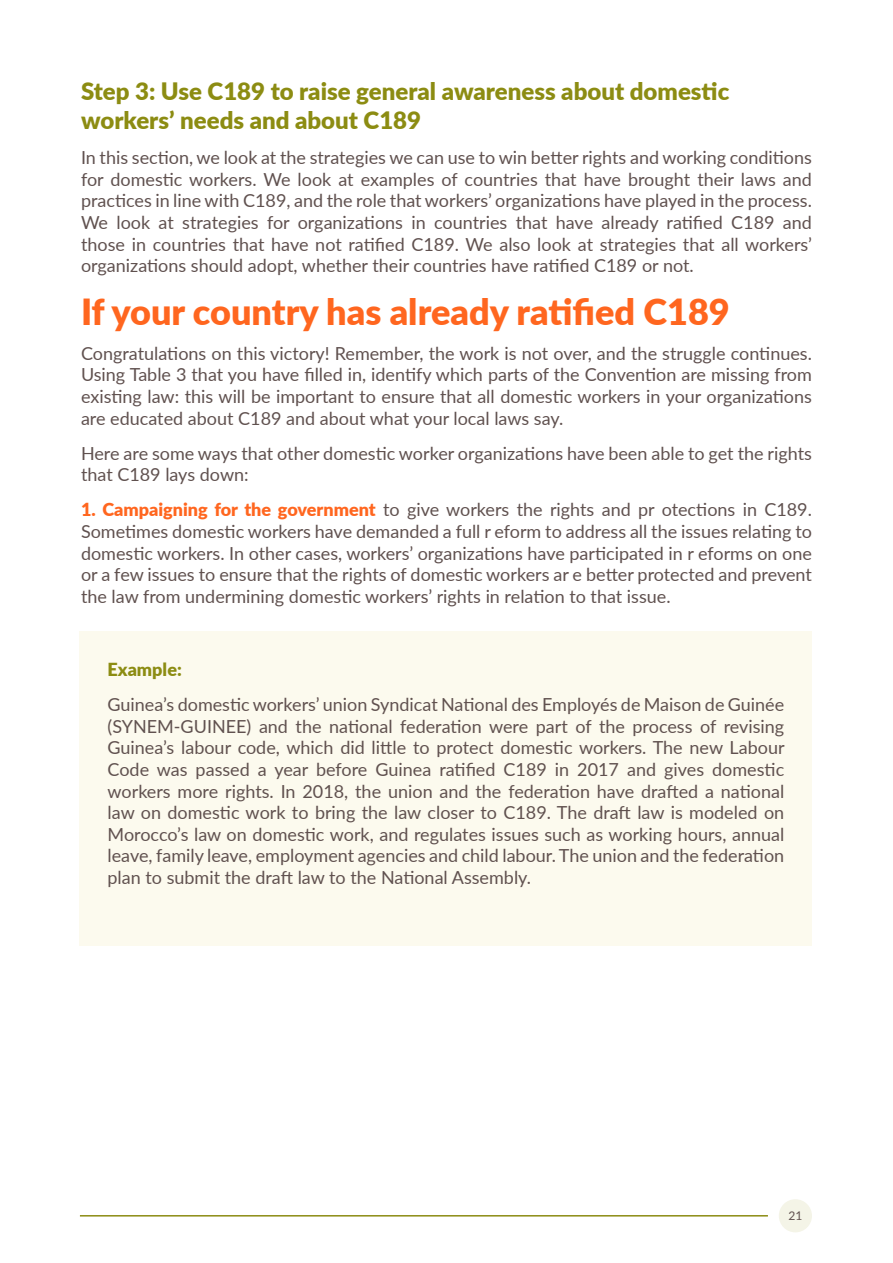
<style>
.page{position:relative;width:893px;height:1263px;background:#fff}
.page>*{position:absolute;margin:0;border:0;box-sizing:border-box;transform-origin:0 0}
.t1{font:900 36px "Lato";color:#ff661f}
.t2{font:900 24px/28.8px "Lato";color:#8c8c12}
.t3{font:18px/21.6px "Lato";color:#60514f;text-align:justify}
.t4{font:900 18px "Lato";color:#8c8c12}
.t5{font:12px "Lato";color:#60514f}
.s1{font-weight:900;color:#ff661f}
</style>
<div class="page">
<div style="left:779px;top:1199px;width:33px;height:33px;background:#f4f4e7;border-radius:50%"></div>
<hr style="left:80px;top:1215px;width:688px;height:1px;background:#8c8c12">
<div style="left:80px;top:631px;width:732px;height:315px;background:#fcfaee"></div>
<h2 class="t2" style="left:81px;top:76px;width:650px">Step 3: Use C189 to raise general awareness about domestic workers’ needs and about C189</h2>
<p class="t3" style="left:81px;top:146px;width:733px">In this section, we look at the strategies we can use to win better rights and working conditions for domestic workers. We look at examples of countries that have brought their laws and practices in line with C189, and the role that workers’ organizations have played in the process.<br>We look at strategies for organizations in countries that have already ratified C189 and those in countries that have not ratified C189. We also look at strategies that all workers’ organizations should adopt, whether their countries have ratified C189 or not.</p>
<h1 class="t1" style="left:81px;top:285px;width:650px">If your country has already ratified C189</h1>
<p class="t3" style="left:81px;top:342px;width:732px">Congratulations on this victory! Remember, the work is not over, and the struggle continues.<br>Using Table 3 that you have filled in, identify which parts of the Convention are missing from existing law: this will be important to ensure that all domestic workers in your organizations are educated about C189 and about what your local laws say.</p>
<p class="t3" style="left:81px;top:442px;width:732px">Here are some ways that other domestic worker organizations have been able to get the rights that C189 lays down:</p>
<p class="t3" style="left:81px;top:498px;width:732px"><span class="s1">1. Campaigning for the government</span> to give workers the rights and pr otections in C189.<br>Sometimes domestic workers have demanded a full r eform to address all the issues relating to domestic workers. In other cases, workers’ organizations have participated in r eforms on one or a few issues to ensure that the rights of domestic workers ar e better protected and prevent the law from undermining domestic workers’ rights in relation to that issue.</p>
<p class="t4" style="left:108px;top:656px;width:76px">Example:</p>
<p class="t3" style="left:108px;top:693px;width:679px">Guinea’s domestic workers’ union Syndicat National des Employés de Maison de Guinée (SYNEM-GUINEE) and the national federation were part of the process of revising Guinea’s labour code, which did little to protect domestic workers. The new Labour Code was passed a year before Guinea ratified C189 in 2017 and gives domestic workers more rights. In 2018, the union and the federation have drafted a national law on domestic work to bring the law closer to C189. The draft law is modeled on Morocco’s law on domestic work, and regulates issues such as working hours, annual leave, family leave, employment agencies and child labour. The union and the federation plan to submit the draft law to the National Assembly.</p>
<p class="t5" style="left:788px;top:1207px;width:15px">21</p>
</div>
